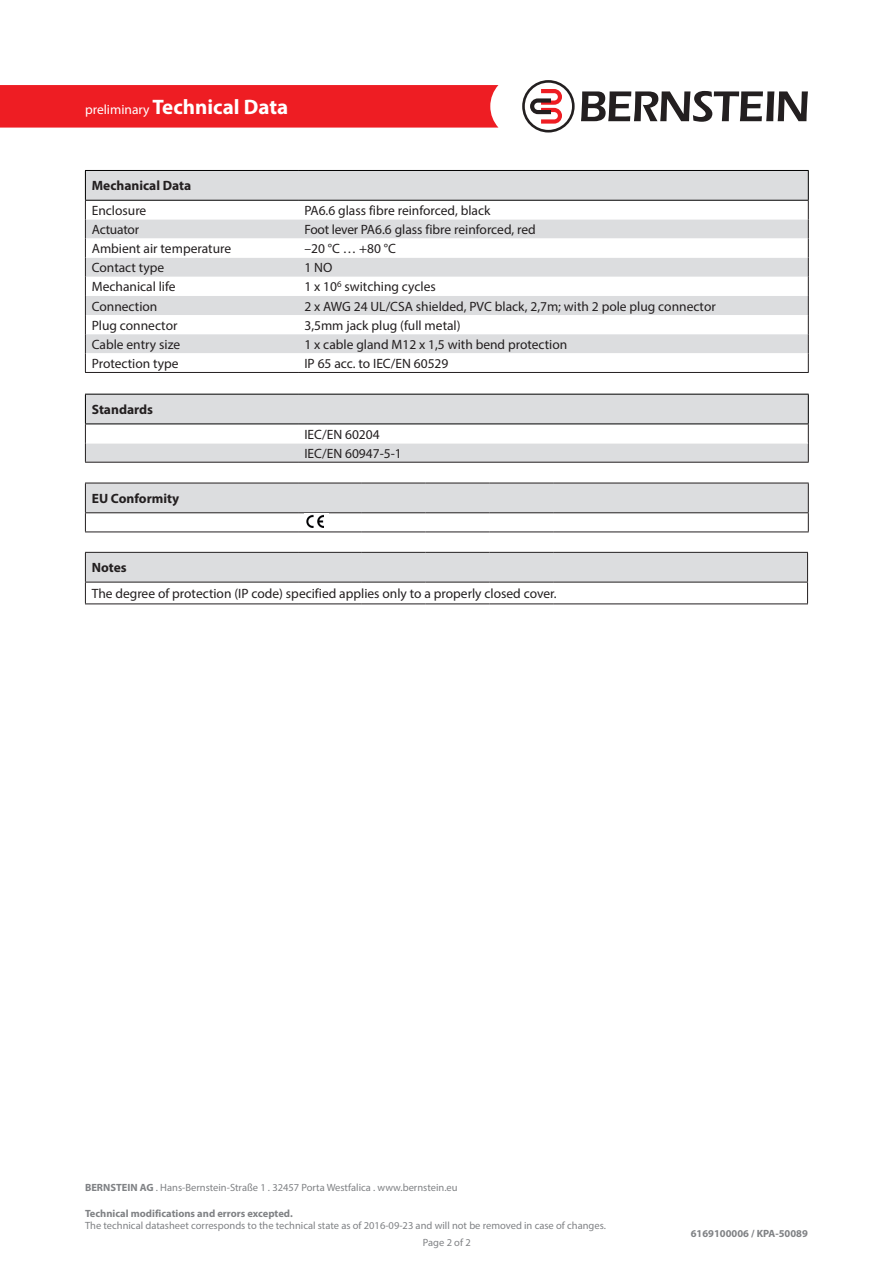
<style>
.page{position:relative;width:893px;height:1263px;background:#fff}
.page>*{position:absolute;margin:0;border:0;box-sizing:border-box;transform-origin:0 0}
.t1{font:700 21px "Myriad Pro";color:#fff}
.t2{font:13.5px "Myriad Pro";color:#231f20}
.t3{font:700 13.5px "Myriad Pro";color:#231f20}
.t4{font:10.5px/16.8px "Myriad Pro";color:#808285}
.t5{font:700 10.5px "Myriad Pro";color:#808285}
.s1{font-weight:400;font-size:13.5px}
.s2{font-weight:700}
</style>
<div class="page">
<div style="left:0;top:85px;width:498px;height:43px;background:#ee1d23"></div>
<svg style="left:581px;top:91px;width:227px;height:31px"></svg>
<svg style="left:522px;top:80px;width:53px;height:53px"></svg>
<div style="left:86px;top:171px;width:722px;height:29px;background:#dcdddf"></div>
<svg style="left:86px;top:201px;width:722px;height:171px"></svg>
<svg style="left:808px;top:171px;width:1px;height:201px"></svg>
<hr style="left:85px;top:372px;width:213px;height:1px;background:#231f20">
<hr style="left:298px;top:372px;width:511px;height:1px;background:#231f20">
<hr style="left:85px;top:170px;width:213px;height:1px;background:#000">
<svg style="left:85px;top:171px;width:1px;height:201px"></svg>
<hr style="left:298px;top:170px;width:511px;height:1px;background:#000">
<hr style="left:85px;top:200px;width:213px;height:1px;background:#000">
<hr style="left:298px;top:200px;width:511px;height:1px;background:#000">
<svg style="left:85px;top:484px;width:724px;height:47px"></svg>
<hr style="left:85px;top:483px;width:213px;height:1px;background:#231f20">
<hr style="left:298px;top:483px;width:64px;height:1px;background:#231f20">
<hr style="left:362px;top:483px;width:64px;height:1px;background:#231f20">
<hr style="left:426px;top:483px;width:63px;height:1px;background:#231f20">
<hr style="left:489px;top:483px;width:64px;height:1px;background:#231f20">
<hr style="left:553px;top:483px;width:256px;height:1px;background:#231f20">
<hr style="left:85px;top:531px;width:213px;height:1px;background:#231f20">
<hr style="left:298px;top:531px;width:64px;height:1px;background:#231f20">
<hr style="left:362px;top:531px;width:64px;height:1px;background:#231f20">
<hr style="left:426px;top:531px;width:63px;height:1px;background:#231f20">
<hr style="left:489px;top:531px;width:64px;height:1px;background:#231f20">
<hr style="left:553px;top:531px;width:256px;height:1px;background:#231f20">
<img style="left:304px;top:514px;width:25px;height:17px">
<svg style="left:85px;top:553px;width:723px;height:50px"></svg>
<hr style="left:85px;top:552px;width:213px;height:1px;background:#231f20">
<hr style="left:298px;top:552px;width:64px;height:1px;background:#231f20">
<hr style="left:362px;top:552px;width:64px;height:1px;background:#231f20">
<hr style="left:426px;top:552px;width:63px;height:1px;background:#231f20">
<hr style="left:489px;top:552px;width:64px;height:1px;background:#231f20">
<hr style="left:553px;top:552px;width:255px;height:1px;background:#231f20">
<hr style="left:85px;top:582px;width:213px;height:1px;background:#231f20">
<hr style="left:298px;top:582px;width:64px;height:1px;background:#231f20">
<hr style="left:362px;top:582px;width:64px;height:1px;background:#231f20">
<hr style="left:426px;top:582px;width:63px;height:1px;background:#231f20">
<hr style="left:489px;top:582px;width:64px;height:1px;background:#231f20">
<hr style="left:553px;top:582px;width:255px;height:1px;background:#231f20">
<hr style="left:85px;top:603px;width:213px;height:1px;background:#231f20">
<hr style="left:298px;top:603px;width:64px;height:1px;background:#231f20">
<hr style="left:362px;top:603px;width:64px;height:1px;background:#231f20">
<hr style="left:426px;top:603px;width:63px;height:1px;background:#231f20">
<hr style="left:489px;top:603px;width:64px;height:1px;background:#231f20">
<hr style="left:553px;top:603px;width:255px;height:1px;background:#231f20">
<svg style="left:85px;top:394px;width:724px;height:68px"></svg>
<hr style="left:85px;top:462px;width:213px;height:1px;background:#231f20">
<hr style="left:298px;top:462px;width:511px;height:1px;background:#231f20">
<hr style="left:86px;top:443px;width:212px;height:1px;background:#fff">
<hr style="left:298px;top:443px;width:510px;height:1px;background:#fff">
<h1 class="t1" style="left:85px;top:93px;width:205px"><span class="s1">preliminary</span> Technical Data</h1>
<p class="t3" style="left:92px;top:177px;width:101px">Mechanical Data</p>
<p class="t2" style="left:92px;top:202px;width:56px">Enclosure</p>
<p class="t2" style="left:304px;top:202px;width:188px">PA6.6 glass fibre reinforced, black</p>
<p class="t2" style="left:92px;top:221px;width:49px">Actuator</p>
<p class="t2" style="left:304px;top:221px;width:233px">Foot lever PA6.6 glass fibre reinforced, red</p>
<p class="t2" style="left:92px;top:240px;width:141px">Ambient air temperature</p>
<p class="t2" style="left:304px;top:240px;width:93px">–20 °C … +80 °C</p>
<p class="t2" style="left:92px;top:259px;width:74px">Contact type</p>
<p class="t2" style="left:304px;top:259px;width:29px">1 NO</p>
<p class="t2" style="left:92px;top:279px;width:85px">Mechanical life</p>
<p class="t2" style="left:304px;top:279px;width:133px">1 x 10<sup>6</sup> switching cycles</p>
<p class="t2" style="left:92px;top:298px;width:67px">Connection</p>
<p class="t2" style="left:304px;top:298px;width:413px">2 x AWG 24 UL/CSA shielded, PVC black, 2,7m; with 2 pole plug connector</p>
<p class="t2" style="left:92px;top:317px;width:87px">Plug connector</p>
<p class="t2" style="left:304px;top:317px;width:158px">3,5mm jack plug (full metal)</p>
<p class="t2" style="left:92px;top:336px;width:90px">Cable entry size</p>
<p class="t2" style="left:304px;top:336px;width:264px">1 x cable gland M12 x 1,5 with bend protection</p>
<p class="t2" style="left:92px;top:355px;width:88px">Protection type</p>
<p class="t2" style="left:304px;top:355px;width:146px">IP 65 acc. to IEC/EN 60529</p>
<p class="t3" style="left:92px;top:401px;width:63px">Standards</p>
<p class="t3" style="left:92px;top:490px;width:89px">EU Conformity</p>
<p class="t2" style="left:304px;top:426px;width:77px">IEC/EN 60204</p>
<p class="t2" style="left:304px;top:445px;width:99px">IEC/EN 60947-5-1</p>
<p class="t3" style="left:92px;top:559px;width:36px">Notes</p>
<p class="t2" style="left:92px;top:585px;width:466px">The degree of protection (IP code) specified applies only to a properly closed cover.</p>
<p class="t4" style="left:85px;top:1179px;width:374px"><span class="s2">BERNSTEIN AG</span> . Hans-Bernstein-Straße 1 . 32457 Porta Westfalica . www.bernstein.eu</p>
<p class="t5" style="left:85px;top:1206px;width:209px">Technical modifications and errors excepted.</p>
<p class="t4" style="left:423px;top:1217px;width:184px;text-indent:-338px">The technical datasheet corresponds to the technical state as of 2016-09-23 and will not be removed in case of changes.<br>Page 2 of 2</p>
<p class="t5" style="left:691px;top:1227px;width:119px">6169100006 / KPA-50089</p>
</div>
